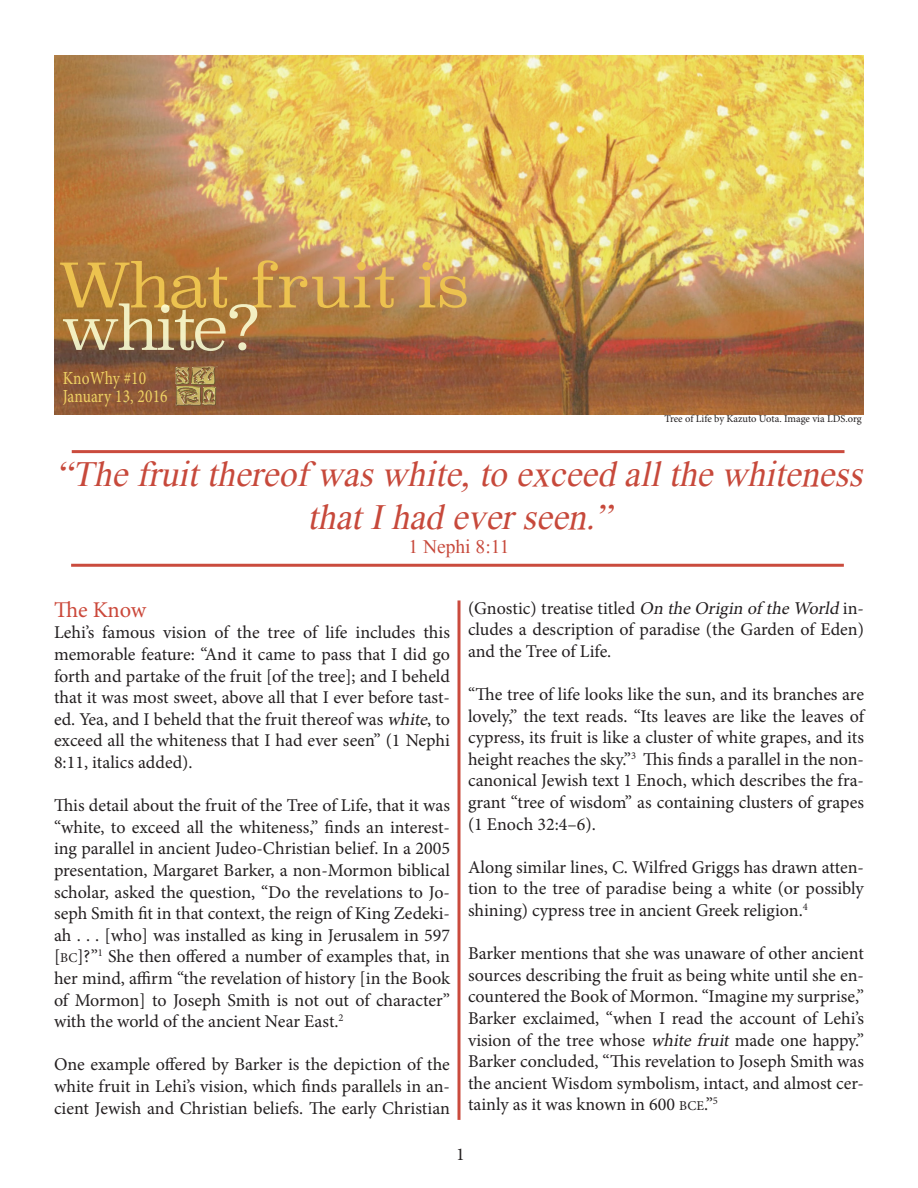
<style>
.page{position:relative;width:918px;height:1188px;background:#fff}
.page>*{position:absolute;margin:0;border:0;box-sizing:border-box;transform-origin:0 0}
.t1{font:300 60.3px "Superclarendon";color:#ecc24f}
.t2{font:300 60.3px "Superclarendon";letter-spacing:-.065em;color:#ecf0d8}
.t3{font:italic 36.3px "Mongolian Baiti";color:#c7493b}
.t4{font:22.5px "Minion Pro";color:#cb483a}
.t5{font:19.5px "Mongolian Baiti";color:#c7493b}
.t6{font:18.45px "Minion Pro";letter-spacing:.01em;color:#efd364;scale:.84 1}
.t7{font:18px/21.6px "Minion Pro";color:#231f20;text-align:justify}
.t8{font:10.5px "Minion Pro";letter-spacing:-.005em;color:#231f20}
.s1{font-style:italic}
.s2{font-size:13.5px}
</style>
<div class="page">
<img style="left:54px;top:56px;width:810px;height:359px">
<hr style="left:72px;top:450px;width:772px;height:3px;background:#ca4b3d">
<hr style="left:71px;top:564px;width:773px;height:3px;background:#ca4b3d">
<hr style="left:458px;top:600px;width:2px;height:520px;background:#ca4b3d">
<svg style="left:63px;top:373px;width:206px;height:42px;background:#8e5736"></svg>
<img style="left:175px;top:365px;width:44px;height:41px">
<p class="t1" style="left:58px;top:246px;width:413px">What fruit is</p>
<h1 class="t2" style="left:61px;top:288px;width:201px">white?</h1>
<p class="t6" style="left:63px;top:365px;width:101px">KnoWhy #10</p>
<p class="t6" style="left:63px;top:383px;width:126px">January 13, 2016</p>
<p class="t8" style="left:664px;top:412px;width:199px">Tree of Life by Kazuto Uota. Image via LDS.org</p>
<p class="t3" style="left:56px;top:455px;width:816px">“The fruitthereof waswhite,to exceed allthe whiteness</p>
<p class="t3" style="left:308px;top:498px;width:313px">thatIhad everseen.”</p>
<p class="t5" style="left:408px;top:536px;width:103px">1 Nephi 8:11</p>
<p class="t4" style="left:54px;top:595px;width:94px">The Know</p>
<p class="t7" style="left:54px;top:622px;width:398px">Lehi’s famous vision of the tree of life includes this memorable feature: “And it came to pass that I did go forth and partake of the fruit [of the tree]; and I beheld that it was most sweet, above all that I ever before tast&shy;ed. Yea, and I beheld that the fruit thereof was <span class="s1">white</span>, to exceed all the whiteness that I had ever seen” (1 Nephi 8:11, italics added).</p>
<p class="t7" style="left:54px;top:795px;width:398px">This detail about the fruit of the Tree of Life, that it was “white, to exceed all the whiteness,” finds an interest&shy;ing parallel in ancient Judeo-Christian belief. In a 2005 presentation, Margaret Barker, a non-Mormon biblical scholar, asked the question, “Do the revelations to Jo&shy;seph Smith fit in that context, the reign of King Zedeki&shy;ah . . . [who] was installed as king in Jerusalem in 597 [<span class="s2">BC</span>]?”<sup>1</sup> She then offered a number of examples that, in her mind, affirm “the revelation of history [in the Book of Mormon] to Joseph Smith is not out of character” with the world of the ancient Near East.<sup>2</sup></p>
<p class="t7" style="left:54px;top:1054px;width:398px">One example offered by Barker is the depiction of the white fruit in Lehi’s vision, which finds parallels in an&shy;cient Jewish and Christian beliefs. The early Christian</p>
<p class="t7" style="left:468px;top:597px;width:398px">(Gnostic) treatise titled <span class="s1">On theOrigin of theWorld</span> in&shy;cludes a description of paradise (the Garden of Eden) and the Tree of Life.</p>
<p class="t7" style="left:468px;top:684px;width:398px">“The tree of life looks like the sun, and its branches are lovely,” the text reads. “Its leaves are like the leaves of cypress, its fruit is like a cluster of white grapes, and its height reaches the sky.”<sup>3</sup> This finds a parallel in the non&shy;canonical Jewish text 1 Enoch, which describes the fra&shy;grant “tree of wisdom” as containing clusters of grapes (1 Enoch 32:4–6).</p>
<p class="t7" style="left:468px;top:856px;width:398px">Along similar lines, C. Wilfred Griggs has drawn atten&shy;tion to the tree of paradise being a white (or possibly shining) cypress tree in ancient Greek religion.<sup>4</sup></p>
<p class="t7" style="left:468px;top:943px;width:398px">Barker mentions that she was unaware of other ancient sources describing the fruit as being white until she en&shy;countered the Book of Mormon. “Imagine my surprise,” Barker exclaimed, “when I read the account of Lehi’s vision of the tree whose <span class="s1">white fruit</span> made one happy.” Barker concluded, “This revelation to Joseph Smith was the ancient Wisdom symbolism, intact, and almost cer&shy;tainly as it was known in 600 <span class="s2">BCE</span>.”<sup>5</sup></p>
<p class="t7" style="left:456px;top:1144px;width:10px">1</p>
</div>
